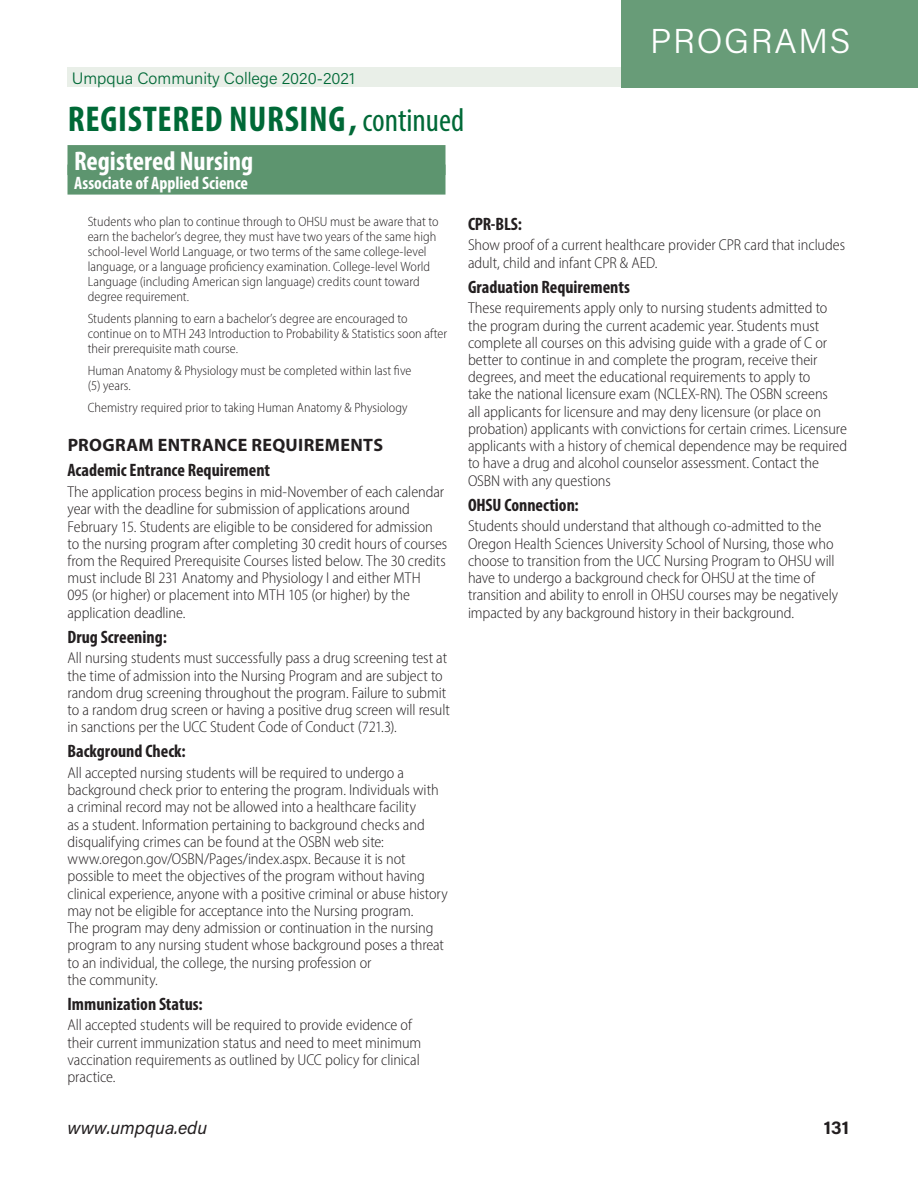
<style>
.page{position:relative;width:918px;height:1188px;background:#fff}
.page>*{position:absolute;margin:0;border:0;box-sizing:border-box;transform-origin:0 0}
.t1{font:700 condensed 36px "Myriad Pro";letter-spacing:.02em;color:#006937}
.t2{font:300 34.5px "Acumin Pro";letter-spacing:.05em;color:#fff}
.t3{font:700 condensed 27px "Myriad Pro";color:#fff}
.t4{font:700 condensed 18px "Myriad Pro";color:#231f20}
.t5{font:700 18px "Myriad Pro";letter-spacing:.02em;color:#231f20}
.t6{font:700 condensed 18px "Myriad Pro";color:#fff}
.t7{font:italic 18px "Acumin Pro";color:#231f20}
.t8{font:700 18px "Acumin Pro";color:#231f20}
.t9{font:300 16.5px "Acumin Pro";color:#006937}
.t10{font:300 semi-condensed 15.75px/17.2px "Myriad Pro";letter-spacing:-.005em;color:#231f20}
.t11{font:300 semi-condensed 13.5px/15px "Myriad Pro";color:#231f20}
.s1{font-weight:400;font-size:33px}
</style>
<div class="page">
<div style="left:68px;top:68px;width:783px;height:19px;background:#e9efe8"></div>
<div style="left:621px;top:0;width:297px;height:87px;background:#689c78"></div>
<div style="left:68px;top:145px;width:378px;height:30px;background:#5d956f"></div>
<div style="left:68px;top:165px;width:378px;height:30px;background:#5d956f"></div>
<p class="t9" style="left:72px;top:69px;width:285px">Umpqua Community College 2020-2021</p>
<h2 class="t2" style="left:650px;top:21px;width:202px">PROGRAMS</h2>
<h1 class="t1" style="left:68px;top:105px;width:398px">REGISTERED NURSING, <span class="s1">continued</span></h1>
<h3 class="t3" style="left:74px;top:150px;width:180px">Registered Nursing</h3>
<p class="t6" style="left:74px;top:176px;width:175px">Associate of Applied Science</p>
<p class="t11" style="left:88px;top:215px;width:352px">Students who plan to continue through to OHSU must be aware that to earn the bachelor’s degree, they must have two years of the same high school-level World Language, or two terms of the same college-level language, or a language proficiency examination. College-level World Language (including American sign language) credits count toward degree requirement.</p>
<p class="t11" style="left:88px;top:312px;width:361px">Students planning to earn a bachelor’s degree are encouraged to continue on to MTH 243 Introduction to Probability &amp; Statistics soon after their prerequisite math course.</p>
<p class="t11" style="left:88px;top:364px;width:325px">Human Anatomy &amp; Physiology must be completed within last five (5) years.</p>
<p class="t11" style="left:88px;top:401px;width:321px">Chemistry required prior to taking Human Anatomy &amp; Physiology</p>
<p class="t5" style="left:68px;top:439px;width:317px">PROGRAM ENTRANCE REQUIREMENTS</p>
<p class="t4" style="left:68px;top:463px;width:204px">Academic Entrance Requirement</p>
<p class="t10" style="left:68px;top:484px;width:381px">The application process begins in mid-November of each calendar year with the deadline for submission of applications around February 15. Students are eligible to be considered for admission to the nursing program after completing 30 credit hours of courses from the Required Prerequisite Courses listed below. The 30 credits must include BI 231 Anatomy and Physiology I and either MTH<br>095 (or higher) or placement into MTH 105 (or higher) by the application deadline.</p>
<p class="t4" style="left:68px;top:630px;width:101px">Drug Screening:</p>
<p class="t10" style="left:68px;top:650px;width:384px">All nursing students must successfully pass a drug screening test at the time of admission into the Nursing Program and are subject to random drug screening throughout the program. Failure to submit to a random drug screen or having a positive drug screen will result in sanctions per the UCC Student Code of Conduct (721.3).</p>
<p class="t4" style="left:68px;top:744px;width:120px">Background Check:</p>
<p class="t10" style="left:68px;top:765px;width:382px">All accepted nursing students will be required to undergo a background check prior to entering the program. Individuals with a criminal record may not be allowed into a healthcare facility<br>as a student. Information pertaining to background checks and disqualifying crimes can be found at the OSBN web site: www.oregon.gov/OSBN/Pages/index.aspx. Because it is not possible to meet the objectives of the program without having clinical experience, anyone with a positive criminal or abuse history may not be eligible for acceptance into the Nursing program.<br>The program may deny admission or continuation in the nursing program to any nursing student whose background poses a threat to an individual, the college, the nursing profession or<br>the community.</p>
<p class="t4" style="left:68px;top:997px;width:137px">Immunization Status:</p>
<p class="t10" style="left:68px;top:1018px;width:355px">All accepted students will be required to provide evidence of their current immunization status and need to meet minimum vaccination requirements as outlined by UCC policy for clinical practice.</p>
<p class="t4" style="left:468px;top:217px;width:55px">CPR-BLS:</p>
<p class="t10" style="left:468px;top:238px;width:379px">Show proof of a current healthcare provider CPR card that includes adult, child and infant CPR &amp; AED.</p>
<p class="t4" style="left:468px;top:280px;width:164px">Graduation Requirements</p>
<p class="t10" style="left:468px;top:300px;width:381px">These requirements apply only to nursing students admitted to the program during the current academic year. Students must complete all courses on this advising guide with a grade of C or better to continue in and complete the program, receive their degrees, and meet the educational requirements to apply to<br>take the national licensure exam (NCLEX-RN). The OSBN screens<br>all applicants for licensure and may deny licensure (or place on probation) applicants with convictions for certain crimes. Licensure applicants with a history of chemical dependence may be required to have a drug and alcohol counselor assessment. Contact the OSBN with any questions</p>
<p class="t4" style="left:468px;top:498px;width:112px">OHSU Connection:</p>
<p class="t10" style="left:468px;top:518px;width:372px">Students should understand that although co-admitted to the Oregon Health Sciences University School of Nursing, those who choose to transition from the UCC Nursing Program to OHSU will have to undergo a background check for OHSU at the time of transition and ability to enroll in OHSU courses may be negatively impacted by any background history in their background.</p>
<p class="t7" style="left:68px;top:1117px;width:141px">www.umpqua.edu</p>
<p class="t8" style="left:824px;top:1115px;width:27px">131</p>
</div>
